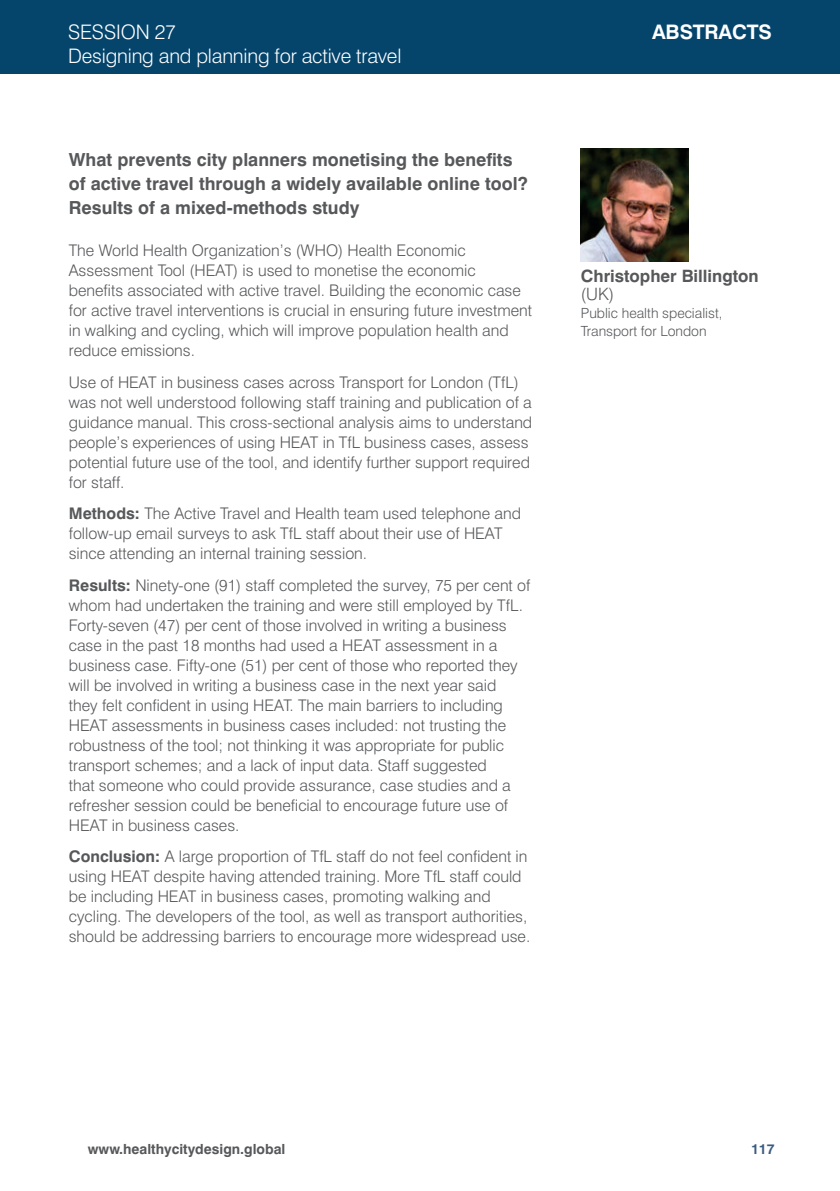
<style>
.page{position:relative;width:840px;height:1191px;background:#fff}
.page>*{position:absolute;margin:0;border:0;box-sizing:border-box;transform-origin:0 0}
.t1{font:300 20px "Swiss 721 BT";letter-spacing:-.01em;color:#fff}
.t2{font:700 20px "Swiss 721 BT";letter-spacing:-.01em;color:#fff}
.t3{font:700 18px/24px "Swiss 721 BT";color:#57585a}
.t4{font:700 17px/18px "Swiss 721 BT";color:#57585a}
.t5{font:300 16px/20px "Swiss 721 BT";color:#57585a}
.t6{font:300 14px/18px "Swiss 721 BT";color:#57585a}
.t7{font:700 14px "Swiss 721 BT";color:#57585a}
.t8{font:700 14px "Swiss 721 BT";color:#3b5c80}
.s1{font-weight:700}
.s2{font-weight:300}
</style>
<div class="page">
<div style="left:0;top:0;width:839px;height:73px;background:#05456c"></div>
<img style="left:580px;top:148px;width:108px;height:114px">
<p class="t1" style="left:68px;top:19px;width:109px">SESSION 27</p>
<p class="t2" style="left:651px;top:19px;width:121px">ABSTRACTS</p>
<p class="t1" style="left:68px;top:43px;width:335px">Designing and planning for active travel</p>
<p class="t3" style="left:69px;top:147px;width:460px">What prevents city planners monetising the benefits of active travel through a widely available online tool?<br>Results of a mixed-methods study</p>
<p class="t5" style="left:69px;top:240px;width:464px">The World Health Organization’s (WHO) Health Economic Assessment Tool (HEAT) is used to monetise the economic benefits associated with active travel. Building the economic case for active travel interventions is crucial in ensuring future investment in walking and cycling, which will improve population health and reduce emissions.</p>
<p class="t5" style="left:69px;top:372px;width:464px">Use of HEAT in business cases across Transport for London (TfL) was not well understood following staff training and publication of a guidance manual. This cross-sectional analysis aims to understand people’s experiences of using HEAT in TfL business cases, assess potential future use of the tool, and identify further support required for staff.</p>
<p class="t5" style="left:69px;top:503px;width:453px"><span class="s1">Methods:</span> The Active Travel and Health team used telephone and follow-up email surveys to ask TfL staff about their use of HEAT since attending an internal training session.</p>
<p class="t5" style="left:69px;top:575px;width:463px"><span class="s1">Results:</span> Ninety-one (91) staff completed the survey, 75 per cent of whom had undertaken the training and were still employed by TfL.<br>Forty-seven (47) per cent of those involved in writing a business case in the past 18 months had used a HEAT assessment in a business case. Fifty-one (51) per cent of those who reported they will be involved in writing a business case in the next year said<br>they felt confident in using HEAT. The main barriers to including HEAT assessments in business cases included: not trusting the robustness of the tool; not thinking it was appropriate for public transport schemes; and a lack of input data. Staff suggested<br>that someone who could provide assurance, case studies and a refresher session could be beneficial to encourage future use of HEAT in business cases.</p>
<p class="t5" style="left:69px;top:846px;width:462px"><span class="s1">Conclusion:</span> A large proportion of TfL staff do not feel confident in using HEAT despite having attended training. More TfL staff could be including HEAT in business cases, promoting walking and cycling. The developers of the tool, as well as transport authorities, should be addressing barriers to encourage more widespread use.</p>
<p class="t4" style="left:580px;top:266px;width:179px">Christopher Billington <span class="s2">(UK)</span></p>
<p class="t6" style="left:580px;top:303px;width:143px">Public health specialist,<br>Transport for London</p>
<p class="t7" style="left:88px;top:1140px;width:199px">www.healthycitydesign.global</p>
<p class="t8" style="left:750px;top:1140px;width:25px">117</p>
</div>
